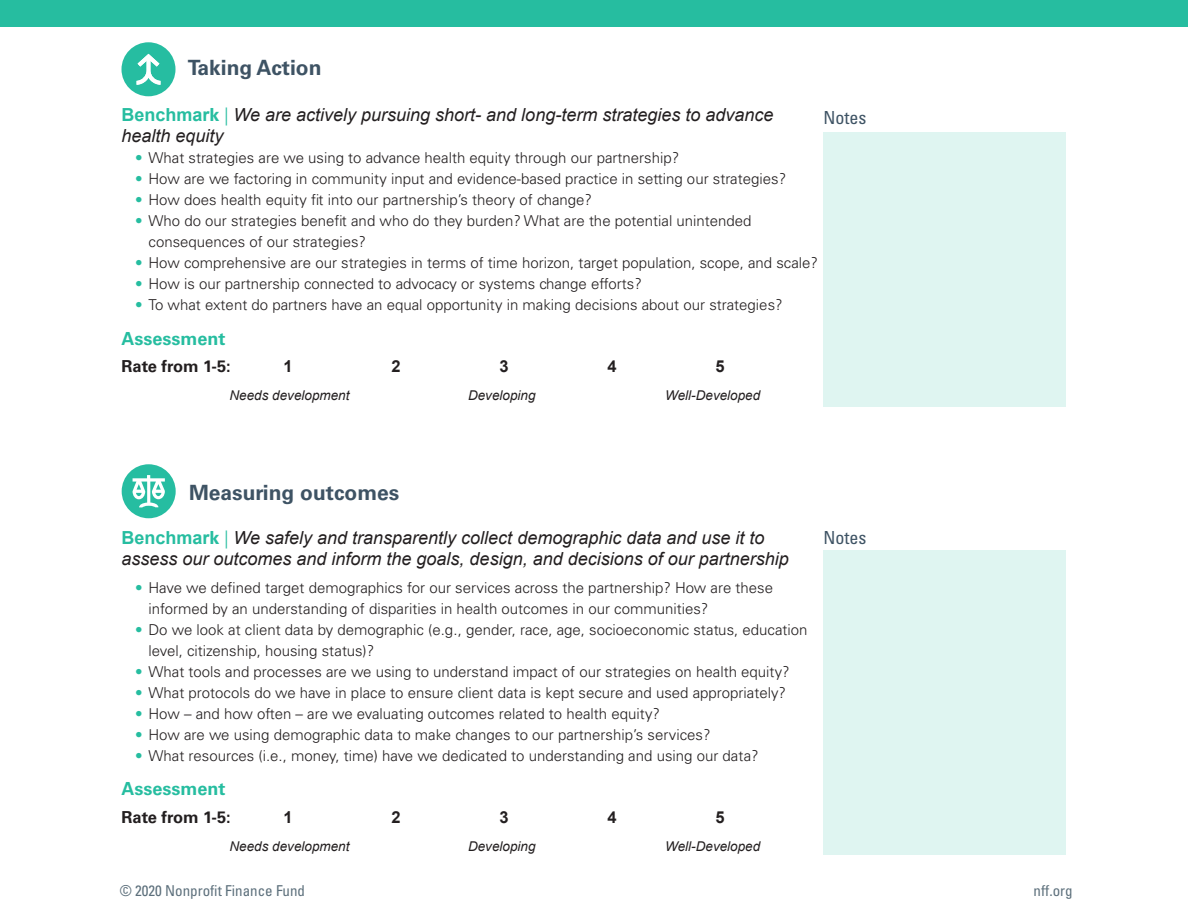
<style>
.page{position:relative;width:1188px;height:918px;background:#fff}
.page>*{position:absolute;margin:0;border:0;box-sizing:border-box;transform-origin:0 0}
.Bullet{font:700 21px "Univers LT Std";color:#3e5364}
.First_Paragraph_-_No{font:italic 18px/21px "Arial";color:#231f20}
.t1{font:700 18px "Univers LT Std";color:#26bda0}
.Bullet-2{font:condensed 18px "Univers LT Std";color:#3e5364}
.t2{font:700 16.5px "Univers LT Std";color:#231f20}
.t3{font:700 16.5px "Arial";color:#231f20}
.t4{font:300 15px/21px "Univers LT Std";color:#231f20}
.t5{font:condensed 15px "Univers LT Std";color:#5c6f7b}
.t6{font:italic 13.5px "Arial";color:#231f20}
.s1{font-weight:700;font-style:normal;color:#26bda0}
.s2{font-family:"Univers LT Std";font-weight:700;font-style:normal;color:#26bda0}
.s3{font-family:"Univers LT Std";font-weight:300;font-style:normal;color:#26bda0}
.s4{color:#26bda0}
</style>
<div class="page">
<div style="left:0;top:0;width:1188px;height:27px;background:#26bda0"></div>
<div style="left:824px;top:132px;width:242px;height:274px;background:#dff5f1"></div>
<div style="left:824px;top:550px;width:242px;height:305px;background:#dff5f1"></div>
<div style="left:122px;top:42px;width:54px;height:54px;background:#26bda1;border-radius:50%"></div>
<svg style="left:137px;top:54px;width:24px;height:31px"></svg>
<div style="left:122px;top:464px;width:54px;height:54px;background:#26bda1;border-radius:50%"></div>
<svg style="left:133px;top:475px;width:32px;height:32px"></svg>
<p class="Bullet" style="left:188px;top:55px;width:135px">Taking Action</p>
<p class="First_Paragraph_-_No" style="left:122px;top:105px;width:653px"><span class="s1">Benchmar</span><span class="s2">k</span> <span class="s3">|</span> We are actively pursuing short- and long-term strategies to advance</p>
<p class="First_Paragraph_-_No" style="left:122px;top:126px;width:104px">health equity</p>
<p class="t4" style="left:135px;top:147px;width:546px"><span class="s4">•</span> What strategies are we using to advance health equity through our partnership?</p>
<p class="t4" style="left:135px;top:168px;width:653px"><span class="s4">•</span> How are we factoring in community input and evidence-based practice in setting our strategies?</p>
<p class="t4" style="left:135px;top:189px;width:459px"><span class="s4">•</span> How does health equity fit into our partnership’s theory of change?</p>
<p class="t4" style="left:148px;top:210px;width:605px;text-indent:-14px"><span class="s4">•</span> Who do our strategies benefit and who do they burden? What are the potential unintended consequences of our strategies?</p>
<p class="t4" style="left:135px;top:252px;width:685px"><span class="s4">•</span> How comprehensive are our strategies in terms of time horizon, target population, scope, and scale?</p>
<p class="t4" style="left:135px;top:273px;width:508px"><span class="s4">•</span> How is our partnership connected to advocacy or systems change efforts?</p>
<p class="t4" style="left:135px;top:294px;width:649px"><span class="s4">•</span> To what extent do partners have an equal opportunity in making decisions about our strategies?</p>
<p class="t1" style="left:122px;top:328px;width:106px">Assessment</p>
<p class="t2" style="left:122px;top:357px;width:111px">Rate from 1-5:</p>
<p class="t3" style="left:283px;top:355px;width:11px">1</p>
<p class="t3" style="left:391px;top:355px;width:11px">2</p>
<p class="t3" style="left:499px;top:355px;width:11px">3</p>
<p class="t3" style="left:607px;top:355px;width:11px">4</p>
<p class="t3" style="left:715px;top:355px;width:11px">5</p>
<p class="t6" style="left:230px;top:387px;width:122px">Needs development</p>
<p class="t6" style="left:468px;top:387px;width:69px">Developing</p>
<p class="t6" style="left:665px;top:387px;width:97px">Well-Developed</p>
<p class="Bullet-2" style="left:824px;top:106px;width:45px">Notes</p>
<p class="Bullet" style="left:189px;top:480px;width:212px">Measuring outcomes</p>
<p class="First_Paragraph_-_No" style="left:122px;top:527px;width:669px"><span class="s1">Benchmar</span><span class="s2">k</span> <span class="s3">|</span> We safely and transparently collect demographic data and use it to assess our outcomes and inform the goals, design, and decisions of our partnership</p>
<p class="t4" style="left:148px;top:577px;width:626px;text-indent:-14px"><span class="s4">•</span> Have we defined target demographics for our services across the partnership? How are these informed by an understanding of disparities in health outcomes in our communities?</p>
<p class="t4" style="left:148px;top:619px;width:661px;text-indent:-14px"><span class="s4">•</span> Do we look at client data by demographic (e.g., gender, race, age, socioeconomic status, education level, citizenship, housing status)?</p>
<p class="t4" style="left:135px;top:661px;width:656px"><span class="s4">•</span> What tools and processes are we using to understand impact of our strategies on health equity?</p>
<p class="t4" style="left:135px;top:682px;width:653px"><span class="s4">•</span> What protocols do we have in place to ensure client data is kept secure and used appropriately?</p>
<p class="t4" style="left:135px;top:703px;width:527px"><span class="s4">•</span> How – and how often – are we evaluating outcomes related to health equity?</p>
<p class="t4" style="left:135px;top:724px;width:577px"><span class="s4">•</span> How are we using demographic data to make changes to our partnership’s services?</p>
<p class="t4" style="left:135px;top:745px;width:625px"><span class="s4">•</span> What resources (i.e., money, time) have we dedicated to understanding and using our data?</p>
<p class="t1" style="left:122px;top:778px;width:106px">Assessment</p>
<p class="t2" style="left:122px;top:807px;width:111px">Rate from 1-5:</p>
<p class="t3" style="left:283px;top:805px;width:11px">1</p>
<p class="t3" style="left:391px;top:805px;width:11px">2</p>
<p class="t3" style="left:499px;top:805px;width:11px">3</p>
<p class="t3" style="left:607px;top:805px;width:11px">4</p>
<p class="t3" style="left:715px;top:805px;width:11px">5</p>
<p class="t6" style="left:230px;top:837px;width:122px">Needs development</p>
<p class="t6" style="left:468px;top:837px;width:69px">Developing</p>
<p class="t6" style="left:665px;top:837px;width:97px">Well-Developed</p>
<p class="Bullet-2" style="left:824px;top:526px;width:45px">Notes</p>
<p class="t5" style="left:120px;top:881px;width:187px">© 2020 Nonprofit Finance Fund</p>
<p class="t5" style="left:1034px;top:881px;width:41px">nff.org</p>
</div>
